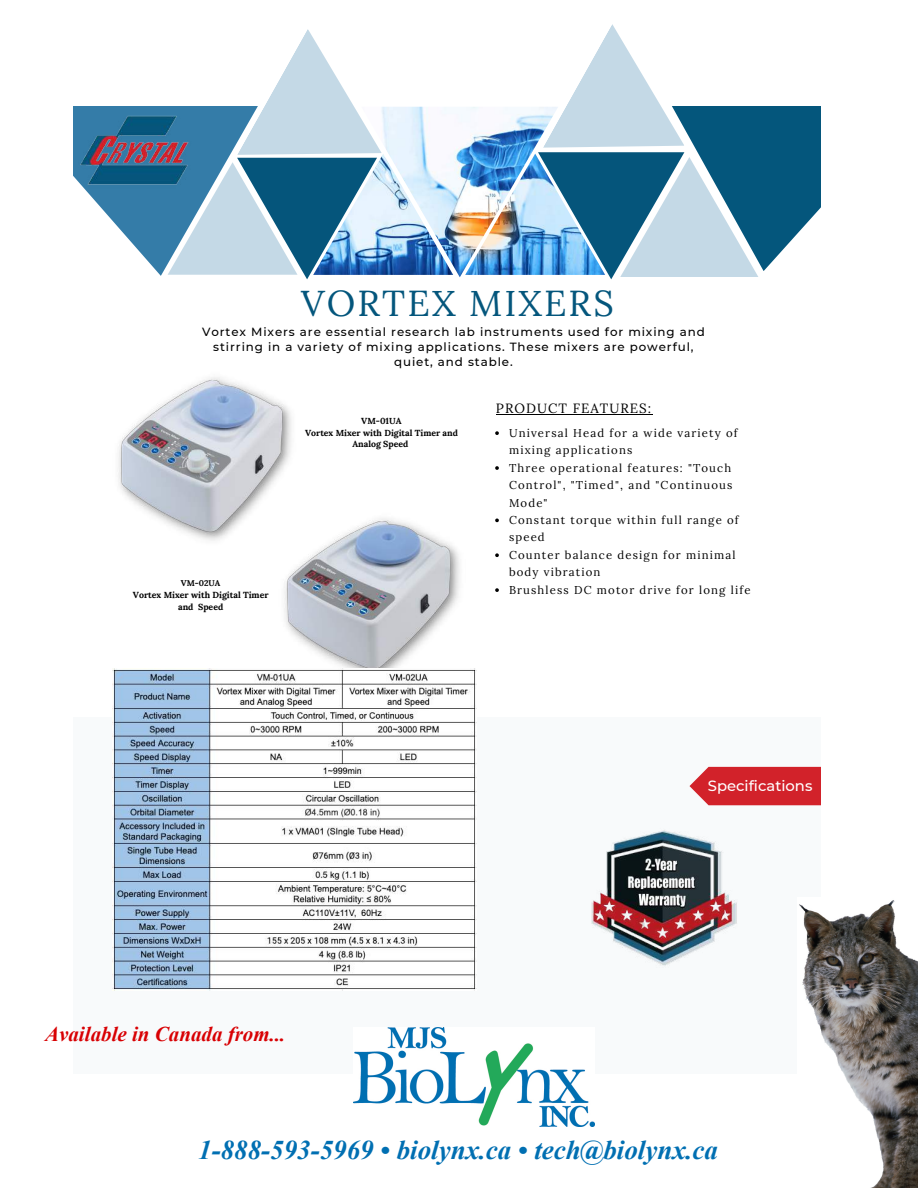
<style>
.page{position:relative;width:918px;height:1188px;background:#fff}
.page>*{position:absolute;margin:0;border:0;box-sizing:border-box;transform-origin:0 0}
.t1{font:36px "Lora";letter-spacing:.06em;color:#04567c}
.t2{font:italic 700 27px "Times New Roman";color:#006fb2}
.t3{font:italic 700 21px "Times New Roman";color:#d80003}
.t4{font:500 14.7px "Montserrat";color:#fff}
.t5{font:13.35px "Lora";letter-spacing:.075em;color:#000}
.t6{font:500 11.85px/15.1px "Montserrat";letter-spacing:.075em;color:#000;text-align:center}
.t7{font:11.4px/17.4px "Lora";letter-spacing:.1em;color:#000}
.t8{font:700 8.85px/11.9px "Lora";color:#000;text-align:center}
.t9{font:700 8.7px/11.7px "Lora";color:#000;text-align:center}
.t10{font:700 8.4px "Lora";color:#000}
</style>
<div class="page">
<div style="left:74px;top:717px;width:747px;height:356px;background:#f8fafb"></div>
<img style="left:417px;top:107px;width:121px;height:170px">
<svg style="left:538px;top:24px;width:282px;height:256px"></svg>
<svg style="left:74px;top:29px;width:343px;height:251px"></svg>
<img style="left:465px;top:154px;width:140px;height:121px">
<img style="left:313px;top:154px;width:140px;height:121px">
<img style="left:74px;top:107px;width:129px;height:91px">
<img style="left:591px;top:782px;width:182px;height:184px">
<img style="left:118px;top:377px;width:174px;height:164px">
<img style="left:278px;top:510px;width:182px;height:158px">
<img style="left:112px;top:668px;width:364px;height:323px">
<hr style="left:496px;top:414px;width:156px;height:1px;background:#000">
<svg style="left:495px;top:431px;width:4px;height:4px"></svg>
<svg style="left:495px;top:466px;width:4px;height:4px"></svg>
<svg style="left:495px;top:519px;width:4px;height:3px"></svg>
<svg style="left:495px;top:553px;width:4px;height:4px"></svg>
<svg style="left:495px;top:588px;width:4px;height:4px"></svg>
<img style="left:799px;top:900px;width:119px;height:288px">
<img style="left:354px;top:1028px;width:241px;height:99px">
<h1 class="t1" style="left:301px;top:280px;width:314px">VORTEX MIXERS</h1>
<p class="t6" style="left:202px;top:324px;width:504px">Vortex Mixers are essential research lab instruments used for mixing and stirring in a variety of mixing applications. These mixers are powerful, quiet, and stable.</p>
<p class="t9" style="left:305px;top:415px;width:154px">VM-01UA<br>Vortex Mixer with Digital Timer and<br>Analog Speed</p>
<p class="t10" style="left:181px;top:578px;width:41px">VM-02UA</p>
<p class="t8" style="left:133px;top:589px;width:137px">Vortex Mixer with Digital Timer and Speed</p>
<p class="t5" style="left:496px;top:399px;width:157px">PRODUCT FEATURES:</p>
<p class="t7" style="left:509px;top:424px;width:243px">Universal Head for a wide variety of mixing applications<br>Three operational features: "Touch<br>Control", "Timed", and "Continuous<br>Mode"<br>Constant torque within full range of speed<br>Counter balance design for minimal body vibration<br>Brushless DC motor drive for long life</p>
<p class="t4" style="left:708px;top:777px;width:106px">Specifications</p>
<h3 class="t3" style="left:45px;top:1020px;width:242px">Available in Canada from...</h3>
<h2 class="t2" style="left:198px;top:1131px;width:521px">1-888-593-5969 • biolynx.ca • tech@biolynx.ca</h2>
</div>
